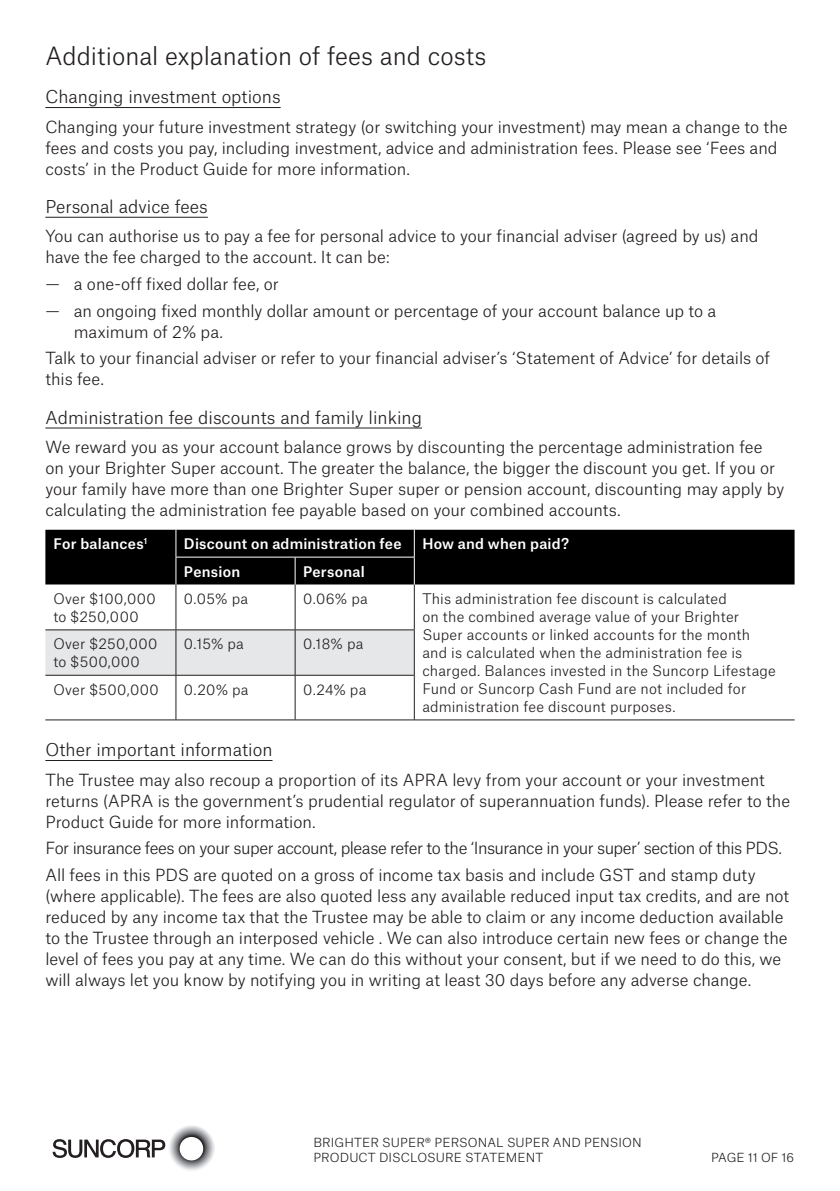
<style>
.page{position:relative;width:840px;height:1191px;background:#fff}
.page>*{position:absolute;margin:0;border:0;box-sizing:border-box;transform-origin:0 0}
.t1{font:300 24px "Atlas Grotesk";color:#231f20}
.t2{font:300 17px "Atlas Grotesk";color:#231f20}
.t3{font:300 16px/21px "Atlas Grotesk";color:#231f20}
.t4{font:300 16px/26.6px "Atlas Grotesk";letter-spacing:-.02em;color:#231f20}
.t5{font:300 14px/18px "Atlas Grotesk";letter-spacing:.015em;color:#231f20}
.t6{font:500 14px "Atlas Grotesk";letter-spacing:.015em;color:#fff}
.t7{font:300 14px/18px "Atlas Grotesk";letter-spacing:.035em;color:#231f20}
.t8{font:300 12px/15.2px "Atlas Grotesk";letter-spacing:.01em;color:#231f20}
</style>
<div class="page">
<svg style="left:53px;top:1139px;width:112px;height:19px"></svg>
<img style="left:169px;top:1125px;width:46px;height:46px">
<hr style="left:45px;top:107px;width:235px;height:1px;background:#231f20">
<hr style="left:45px;top:217px;width:163px;height:1px;background:#231f20">
<hr style="left:45px;top:427px;width:377px;height:1px;background:#231f20">
<hr style="left:45px;top:760px;width:227px;height:1px;background:#231f20">
<div style="left:45px;top:530px;width:749px;height:54px;background:#000"></div>
<div style="left:45px;top:630px;width:369px;height:45px;background:#e6e7e9"></div>
<svg style="left:175px;top:530px;width:1px;height:54px"></svg>
<hr style="left:175px;top:584px;width:1px;height:45px;background:#231f20">
<hr style="left:294px;top:584px;width:1px;height:45px;background:#231f20">
<hr style="left:414px;top:584px;width:1px;height:45px;background:#231f20">
<hr style="left:175px;top:630px;width:1px;height:45px;background:#231f20">
<hr style="left:294px;top:630px;width:1px;height:45px;background:#231f20">
<hr style="left:414px;top:630px;width:1px;height:45px;background:#231f20">
<hr style="left:175px;top:675px;width:1px;height:44px;background:#231f20">
<hr style="left:294px;top:675px;width:1px;height:44px;background:#231f20">
<hr style="left:414px;top:675px;width:1px;height:44px;background:#231f20">
<hr style="left:45px;top:629px;width:131px;height:1px;background:#231f20">
<hr style="left:176px;top:629px;width:119px;height:1px;background:#231f20">
<hr style="left:295px;top:629px;width:119px;height:1px;background:#231f20">
<hr style="left:45px;top:675px;width:131px;height:1px;background:#231f20">
<hr style="left:176px;top:675px;width:119px;height:1px;background:#231f20">
<hr style="left:295px;top:675px;width:119px;height:1px;background:#231f20">
<hr style="left:414px;top:719px;width:380px;height:1px;background:#231f20">
<hr style="left:45px;top:719px;width:131px;height:1px;background:#231f20">
<hr style="left:176px;top:719px;width:119px;height:1px;background:#231f20">
<hr style="left:295px;top:719px;width:119px;height:1px;background:#231f20">
<svg style="left:294px;top:558px;width:1px;height:26px"></svg>
<svg style="left:414px;top:530px;width:1px;height:54px"></svg>
<hr style="left:175px;top:557px;width:120px;height:1px;background:#fff">
<hr style="left:295px;top:557px;width:119px;height:1px;background:#fff">
<h1 class="t1" style="left:45px;top:37px;width:442px">Additional explanation of fees and costs</h1>
<p class="t2" style="left:45px;top:83px;width:236px">Changing investment options</p>
<p class="t3" style="left:45px;top:114px;width:743px">Changing your future investment strategy (or switching your investment) may mean a change to the fees and costs you pay, including investment, advice and administration fees. Please see ‘Fees and costs’ in the Product Guide for more information.</p>
<p class="t2" style="left:45px;top:193px;width:164px">Personal advice fees</p>
<p class="t3" style="left:45px;top:224px;width:714px">You can authorise us to pay a fee for personal advice to your financial adviser (agreed by us) and have the fee charged to the account. It can be:</p>
<p class="t3" style="left:45px;top:272px;width:235px">— a one-off fixed dollar fee, or</p>
<p class="t3" style="left:74px;top:298px;width:643px;text-indent:-28px">— an ongoing fixed monthly dollar amount or percentage of your account balance up to a maximum of 2% pa.</p>
<p class="t3" style="left:45px;top:346px;width:725px">Talk to your financial adviser or refer to your financial adviser’s ‘Statement of Advice’ for details of this fee.</p>
<p class="t2" style="left:45px;top:404px;width:378px">Administration fee discounts and family linking</p>
<p class="t3" style="left:45px;top:435px;width:740px">We reward you as your account balance grows by discounting the percentage administration fee on your Brighter Super account. The greater the balance, the bigger the discount you get. If you or your family have more than one Brighter Super super or pension account, discounting may apply by calculating the administration fee payable based on your combined accounts.</p>
<p class="t6" style="left:53px;top:532px;width:95px">For balances<sup>1</sup></p>
<p class="t6" style="left:184px;top:532px;width:219px">Discount on administration fee</p>
<p class="t6" style="left:422px;top:532px;width:148px">How and when paid?</p>
<p class="t6" style="left:184px;top:560px;width:58px">Pension</p>
<p class="t6" style="left:303px;top:560px;width:63px">Personal</p>
<p class="t7" style="left:53px;top:588px;width:104px">Over $100,000 to $250,000</p>
<p class="t5" style="left:184px;top:588px;width:66px">0.05% pa</p>
<p class="t5" style="left:303px;top:588px;width:66px">0.06% pa</p>
<p class="t5" style="left:422px;top:588px;width:355px">This administration fee discount is calculated<br>on the combined average value of your Brighter Super accounts or linked accounts for the month and is calculated when the administration fee is charged. Balances invested in the Suncorp Lifestage Fund or Suncorp Cash Fund are not included for administration fee discount purposes.</p>
<p class="t7" style="left:53px;top:633px;width:106px">Over $250,000 to $500,000</p>
<p class="t5" style="left:184px;top:633px;width:62px">0.15% pa</p>
<p class="t5" style="left:303px;top:633px;width:62px">0.18% pa</p>
<p class="t5" style="left:53px;top:679px;width:107px">Over $500,000</p>
<p class="t5" style="left:184px;top:679px;width:66px">0.20% pa</p>
<p class="t5" style="left:303px;top:679px;width:65px">0.24% pa</p>
<p class="t2" style="left:45px;top:736px;width:228px">Other important information</p>
<p class="t3" style="left:45px;top:767px;width:745px">The Trustee may also recoup a proportion of its APRA levy from your account or your investment returns (APRA is the government’s prudential regulator of superannuation funds). Please refer to the<br>Product Guide for more information.</p>
<p class="t4" style="left:45px;top:833px;width:738px">For insurance fees on your super account, please refer to the ‘Insurance in your super’ section of this PDS.<br>All fees in this PDS are quoted on a gross of income tax basis and include GST and stamp duty</p>
<p class="t3" style="left:45px;top:883px;width:745px">(where applicable). The fees are also quoted less any available reduced input tax credits, and are not reduced by any income tax that the Trustee may be able to claim or any income deduction available to the Trustee through an interposed vehicle . We can also introduce certain new fees or change the level of fees you pay at any time. We can do this without your consent, but if we need to do this, we will always let you know by notifying you in writing at least 30 days before any adverse change.</p>
<p class="t8" style="left:313px;top:1133px;width:330px">BRIGHTER SUPER® PERSONAL SUPER AND PENSION<br>PRODUCT DISCLOSURE STATEMENT</p>
<p class="t8" style="left:710px;top:1149px;width:84px">PAGE 11 OF 16</p>
</div>
